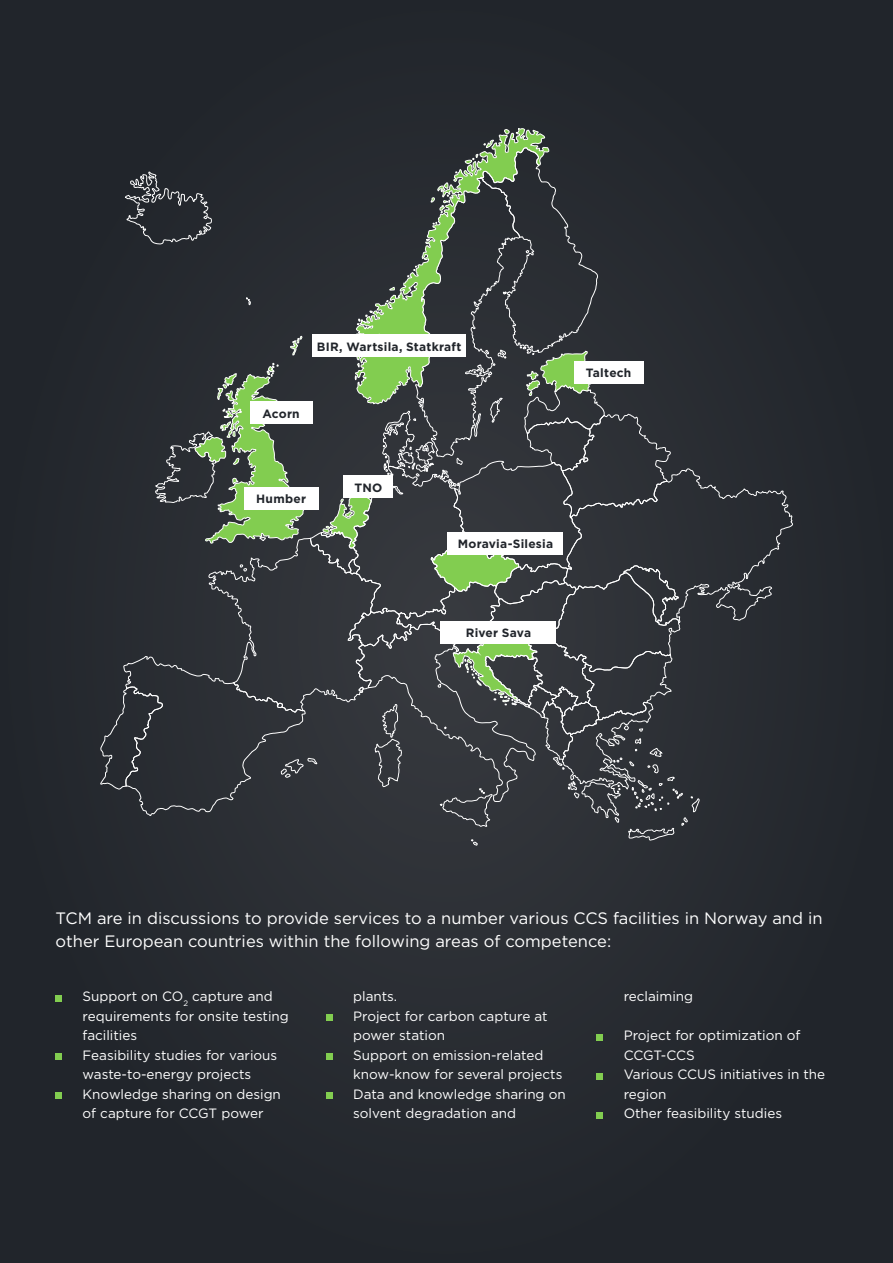
<style>
.page{position:relative;width:893px;height:1263px;background:#22262c}
.page>*{position:absolute;margin:0;border:0;box-sizing:border-box;transform-origin:0 0}
.sub{font:16.5px/22.5px "Gotham";color:#fff}
.brød{font:13.5px/19.5px "Gotham";color:#fff}
.heading{font:700 12px "Gotham";letter-spacing:.02em;color:#21252b}
</style>
<div class="page">
<svg style="left:100px;top:129px;width:693px;height:716px"></svg>
<div style="left:312px;top:334px;width:154px;height:23px;background:#fff"></div>
<div style="left:250px;top:401px;width:62px;height:23px;background:#fff"></div>
<div style="left:344px;top:475px;width:49px;height:23px;background:#fff"></div>
<div style="left:244px;top:487px;width:74px;height:22px;background:#fff"></div>
<div style="left:574px;top:361px;width:69px;height:23px;background:#fff"></div>
<div style="left:448px;top:532px;width:115px;height:23px;background:#fff"></div>
<div style="left:441px;top:621px;width:115px;height:22px;background:#fff"></div>
<svg style="left:56px;top:995px;width:6px;height:6px"></svg>
<div style="left:56px;top:1053px;width:6px;height:7px;background:#82cd50"></div>
<div style="left:56px;top:1092px;width:6px;height:7px;background:#82cd50"></div>
<div style="left:326px;top:1014px;width:7px;height:7px;background:#82cd50"></div>
<div style="left:326px;top:1053px;width:7px;height:7px;background:#82cd50"></div>
<div style="left:326px;top:1092px;width:7px;height:7px;background:#82cd50"></div>
<svg style="left:597px;top:1034px;width:6px;height:6px"></svg>
<svg style="left:597px;top:1073px;width:6px;height:6px"></svg>
<svg style="left:597px;top:1112px;width:6px;height:6px"></svg>
<p class="heading" style="left:317px;top:339px;width:146px">BIR, Wartsila, Statkraft</p>
<p class="heading" style="left:262px;top:407px;width:39px">Acorn</p>
<p class="heading" style="left:256px;top:492px;width:51px">Humber</p>
<p class="heading" style="left:354px;top:480px;width:29px">TNO</p>
<p class="heading" style="left:458px;top:537px;width:97px">Moravia-Silesia</p>
<p class="heading" style="left:466px;top:626px;width:67px">River Sava</p>
<p class="heading" style="left:586px;top:366px;width:47px">Taltech</p>
<p class="sub" style="left:56px;top:907px;width:768px">TCM are in discussions to provide services to a number various CCS facilities in Norway and in other European countries within the following areas of competence:</p>
<p class="brød" style="left:83px;top:986px;width:208px">Support on CO<sub>2</sub> capture and requirements for onsite testing facilities</p>
<p class="brød" style="left:83px;top:1045px;width:196px">Feasibility studies for various waste-to-energy projects</p>
<p class="brød" style="left:83px;top:1084px;width:200px">Knowledge sharing on design of capture for CCGT power</p>
<p class="brød" style="left:353px;top:986px;width:46px">plants.</p>
<p class="brød" style="left:353px;top:1006px;width:196px">Project for carbon capture at power station</p>
<p class="brød" style="left:353px;top:1045px;width:211px">Support on emission-related know-know for several projects</p>
<p class="brød" style="left:353px;top:1084px;width:214px">Data and knowledge sharing on solvent degradation and</p>
<p class="brød" style="left:624px;top:986px;width:71px">reclaiming</p>
<p class="brød" style="left:624px;top:1025px;width:178px">Project for optimization of<br>CCGT-CCS</p>
<p class="brød" style="left:624px;top:1064px;width:203px">Various CCUS initiatives in the region</p>
<p class="brød" style="left:624px;top:1103px;width:160px">Other feasibility studies</p>
</div>
